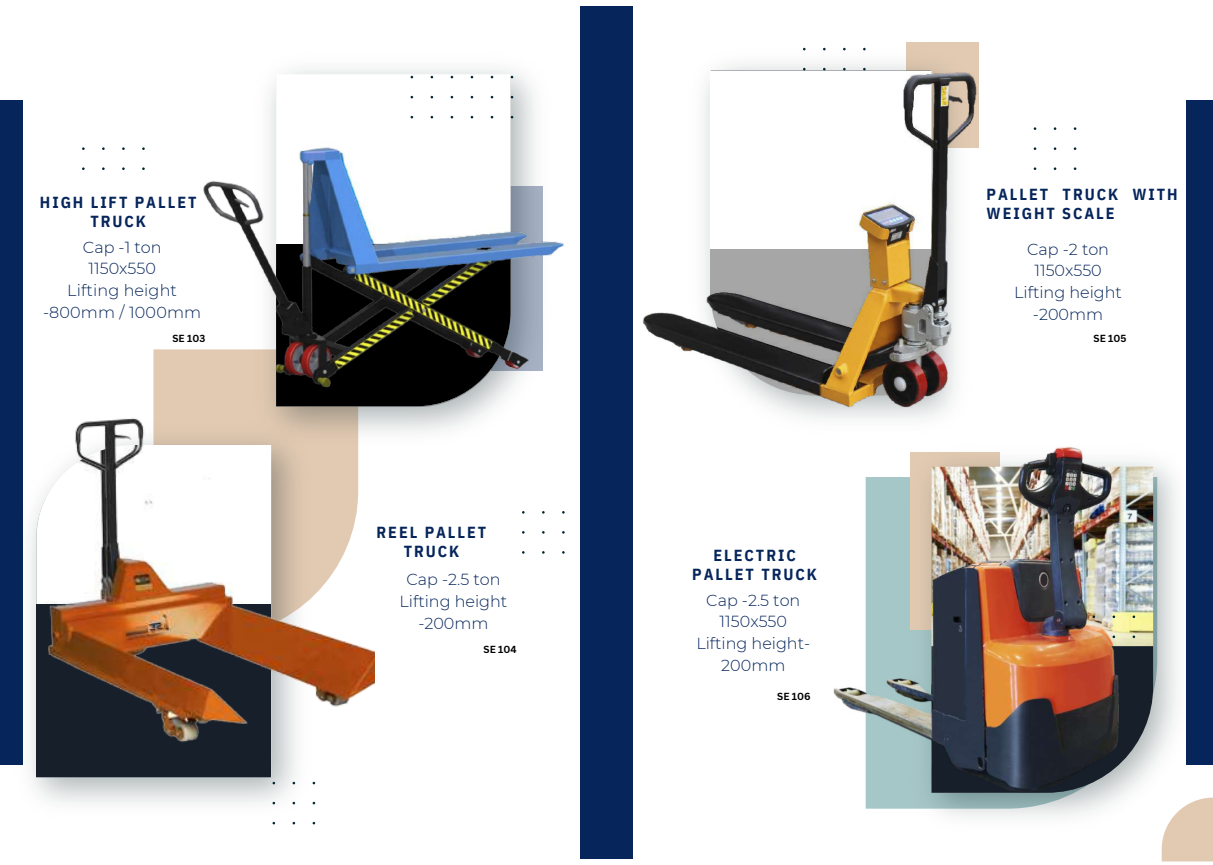
<style>
.page{position:relative;width:1213px;height:865px;background:#fff}
.page>*{position:absolute;margin:0;border:0;box-sizing:border-box;transform-origin:0 0}
.t1{font:300 16px/21.8px "Montserrat";color:#06255b;text-align:center}
.t2{font:700 16px/18.8px "IBM Plex Sans Cond";letter-spacing:.12em;color:#06255b;text-align:center}
.t3{font:700 10px "Canva Sans";color:#000}
</style>
<div class="page">
<img style="left:142px;top:68px;width:422px;height:365px">
<img style="left:0;top:377px;width:374px;height:428px">
<img style="left:642px;top:42px;width:337px;height:326px">
<img style="left:727px;top:301px;width:486px;height:561px">
<div style="left:0;top:100px;width:23px;height:664px;background:#06255b"></div>
<div style="left:580px;top:6px;width:53px;height:852px;background:#06255b"></div>
<div style="left:1186px;top:100px;width:27px;height:664px;background:#06255b"></div>
<h1 class="t2" style="left:40px;top:193px;width:158px">HIGH LIFT PALLET<br>TRUCK</h1>
<p class="t1" style="left:43px;top:236px;width:160px">Cap -1 ton<br>1150x550<br>Lifting height -800mm / 1000mm</p>
<p class="t3" style="left:172px;top:331px;width:34px">SE 103</p>
<h2 class="t2" style="left:377px;top:523px;width:111px">REEL PALLET<br>TRUCK</h2>
<p class="t1" style="left:400px;top:568px;width:109px">Cap -2.5 ton<br>Lifting height -200mm</p>
<p class="t3" style="left:483px;top:642px;width:35px">SE 104</p>
<h2 class="t2" style="left:692px;top:545px;width:126px">ELECTRIC<br>PALLET TRUCK</h2>
<p class="t1" style="left:696px;top:589px;width:115px">Cap -2.5 ton<br>1150x550<br>Lifting height-<br>200mm</p>
<p class="t3" style="left:777px;top:690px;width:35px">SE 106</p>
<p class="t2" style="left:986px;top:185px;width:193px;text-align:left">PALLET TRUCK WITH<br>WEIGHT SCALE</p>
<p class="t1" style="left:1014px;top:238px;width:109px">Cap -2 ton<br>1150x550<br>Lifting height -200mm</p>
<h1 class="t3" style="left:1093px;top:331px;width:34px">SE 105</h1>
</div>
